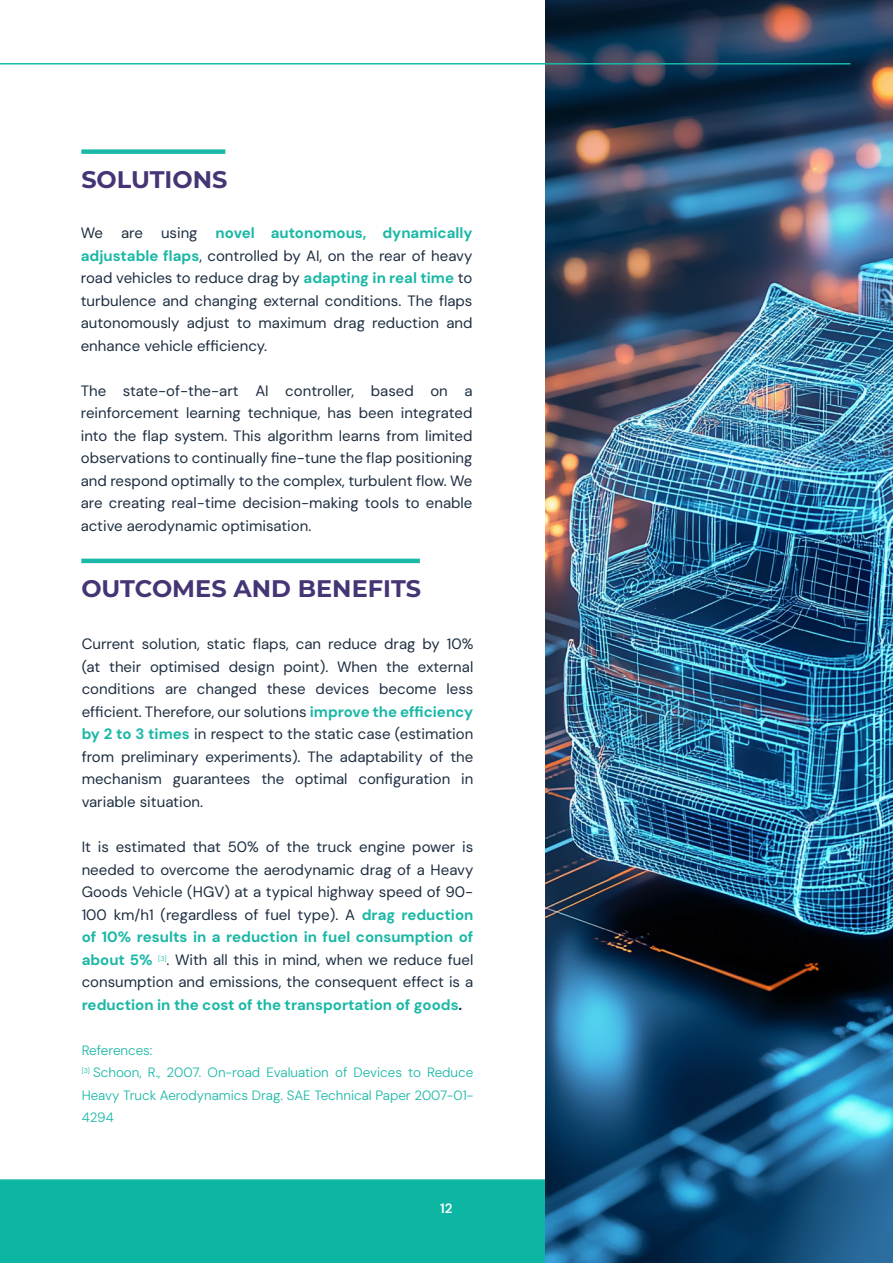
<style>
.page{position:relative;width:893px;height:1263px;background:#fff}
.page>*{position:absolute;margin:0;border:0;box-sizing:border-box;transform-origin:0 0}
.t1{font:700 24px "Montserrat";color:#463575}
.t2{font:15px/22.5px "DM Sans 18 pt";color:#1e2e41;text-align:justify}
.t3{font:300 13.5px/22.5px "DM Sans 18 pt";color:#1ab8a6}
.t4{font:600 13.5px "DM Sans 18 pt";color:#fff}
.s1{font-weight:700;color:#1ab8a6}
.s2{font-weight:700}
</style>
<div class="page">
<div style="left:0;top:1179px;width:546px;height:84px;background:#0cb6a3"></div>
<img style="left:546px;top:0;width:347px;height:1263px">
<div style="left:81px;top:149px;width:144px;height:5px;background:#1ab8a6"></div>
<hr style="left:81px;top:559px;width:339px;height:4px;background:#1ab8a6">
<hr style="left:0;top:63px;width:850px;height:2px;background:#1ab8a6">
<h1 class="t1" style="left:81px;top:165px;width:148px">SOLUTIONS</h1>
<p class="t2" style="left:81px;top:223px;width:393px">We are using <span class="s1">novel autonomous, dynamically adjustable flaps</span>, controlled by AI, on the rear of heavy road vehicles to reduce drag by <span class="s1">adapting in real time</span> to turbulence and changing external conditions. The flaps autonomously adjust to maximum drag reduction and enhance vehicle efficiency.</p>
<p class="t2" style="left:81px;top:379px;width:393px">The state-of-the-art AI controller, based on a reinforcement learning technique, has been integrated into the flap system. This algorithm learns from limited observations to continually fine-tune the flap positioning and respond optimally to the complex, turbulent flow. We are creating real-time decision-making tools to enable active aerodynamic optimisation.</p>
<h1 class="t1" style="left:81px;top:575px;width:341px">OUTCOMES AND BENEFITS</h1>
<p class="t2" style="left:82px;top:633px;width:393px">Current solution, static flaps, can reduce drag by 10% (at their optimised design point). When the external conditions are changed these devices become less efficient. Therefore, our solutions <span class="s1">improve the efficiency by 2 to 3 times</span> in respect to the static case (estimation from preliminary experiments). The adaptability of the mechanism guarantees the optimal configuration in variable situation.</p>
<p class="t2" style="left:82px;top:835px;width:393px">It is estimated that 50% of the truck engine power is needed to overcome the aerodynamic drag of a Heavy Goods Vehicle (HGV) at a typical highway speed of 90- 100 km/h1 (regardless of fuel type). A <span class="s1">drag reduction of 10% results in a reduction in fuel consumption of about 5%</span> <sup>[3]</sup>. With all this in mind, when we reduce fuel consumption and emissions, the consequent effect is a <span class="s1">reduction in the cost of the transportation of goods</span><span class="s2">.</span></p>
<p class="t3" style="left:82px;top:1038px;width:393px">References:<br><sup>[3]</sup> Schoon, R., 2007. On-road Evaluation of Devices to Reduce Heavy Truck Aerodynamics Drag. SAE Technical Paper 2007-01- 4294</p>
<p class="t4" style="left:440px;top:1202px;width:14px">12</p>
</div>
